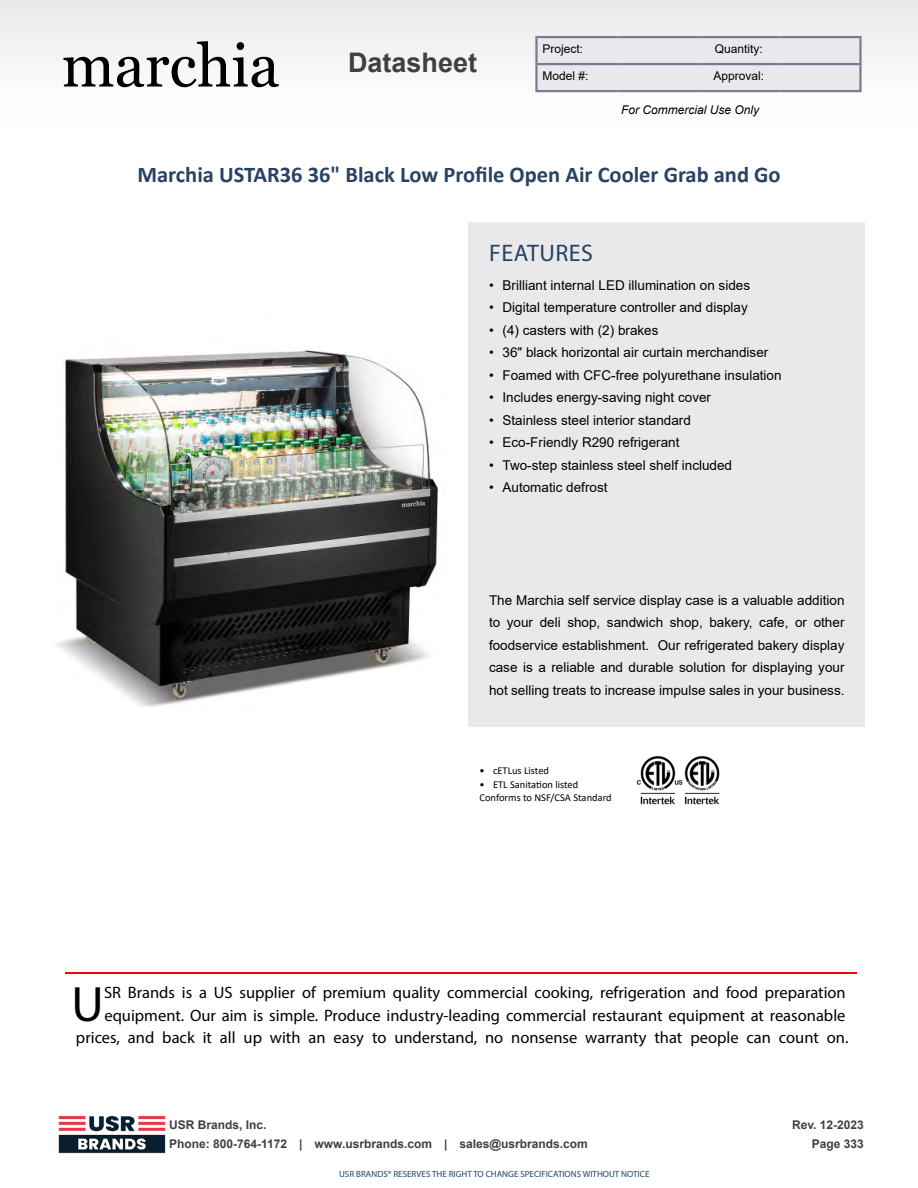
<style>
.page{position:relative;width:918px;height:1188px;background:#fff}
.page>*{position:absolute;margin:0;border:0;box-sizing:border-box;transform-origin:0 0}
.t1{font:60px "Georgia";color:#000}
.t2{font:49.95px "Myriad Pro";color:#000}
.t3{font:700 27px "Arial";color:#404042}
.t4{font:24px "Myriad Pro";letter-spacing:.02em;color:#274262}
.t5{font:700 22.5px "Calibri";color:#274262}
.t6{font:16.5px/22.5px "Myriad Pro";color:#000;text-align:right}
.t7{font:13.5px/22.5px "Arial";color:#000;text-align:justify}
.t8{font:700 12px/19.5px "Arial";color:#404042}
.t9{font:12px "Arial";color:#000}
.t10{font:italic 12px "Arial";color:#000}
.t11{font:10.5px/13.5px "Calibri";color:#000}
.t12{font:9px "Myriad Pro";color:#274262}
</style>
<div class="page">
<hr style="left:65px;top:972px;width:792px;height:2px;background:#f00">
<img style="left:58px;top:1115px;width:108px;height:39px">
<img style="left:636px;top:756px;width:84px;height:49px">
<div style="left:469px;top:222px;width:396px;height:505px;background:#e9e9ec"></div>
<img style="left:56px;top:350px;width:382px;height:357px">
<div style="left:0;top:0;width:918px;height:127px;background:#f5f6f6"></div>
<div style="left:538px;top:38px;width:321px;height:52px;background:#e9e9ec"></div>
<hr style="left:535px;top:36px;width:82px;height:2px;background:#777d95">
<hr style="left:535px;top:38px;width:3px;height:25px;background:#777d95">
<hr style="left:617px;top:36px;width:81px;height:2px;background:#777d95">
<hr style="left:698px;top:36px;width:81px;height:2px;background:#777d95">
<hr style="left:779px;top:36px;width:83px;height:2px;background:#777d95">
<hr style="left:859px;top:38px;width:3px;height:25px;background:#777d95">
<hr style="left:535px;top:63px;width:82px;height:2px;background:#777d95">
<hr style="left:535px;top:65px;width:3px;height:25px;background:#777d95">
<hr style="left:617px;top:63px;width:81px;height:2px;background:#777d95">
<hr style="left:698px;top:63px;width:81px;height:2px;background:#777d95">
<hr style="left:779px;top:63px;width:83px;height:2px;background:#777d95">
<hr style="left:859px;top:65px;width:3px;height:25px;background:#777d95">
<hr style="left:535px;top:90px;width:82px;height:2px;background:#777d95">
<hr style="left:617px;top:90px;width:81px;height:2px;background:#777d95">
<hr style="left:698px;top:90px;width:81px;height:2px;background:#777d95">
<hr style="left:779px;top:90px;width:83px;height:2px;background:#777d95">
<h1 class="t1" style="left:62px;top:22px;width:219px">marchia</h1>
<h3 class="t3" style="left:348px;top:44px;width:131px">Datasheet</h3>
<p class="t9" style="left:542px;top:41px;width:42px">Project:</p>
<p class="t9" style="left:715px;top:41px;width:50px">Quantity:</p>
<p class="t9" style="left:542px;top:68px;width:48px">Model #:</p>
<p class="t9" style="left:714px;top:68px;width:52px">Approval:</p>
<p class="t10" style="left:621px;top:102px;width:140px">For Commercial Use Only</p>
<h3 class="t5" style="left:137px;top:158px;width:645px">Marchia USTAR36 36" Black Low Profile Open Air Cooler Grab and Go</h3>
<h3 class="t4" style="left:489px;top:238px;width:105px">FEATURES</h3>
<p class="t7" style="left:489px;top:274px;width:263px">• Brilliant internal LED illumination on sides</p>
<p class="t7" style="left:489px;top:296px;width:260px">• Digital temperature controller and display</p>
<p class="t7" style="left:489px;top:319px;width:171px">• (4) casters with (2) brakes</p>
<p class="t7" style="left:489px;top:341px;width:281px">• 36" black horizontal air curtain merchandiser</p>
<p class="t7" style="left:489px;top:364px;width:294px">• Foamed with CFC-free polyurethane insulation</p>
<p class="t7" style="left:489px;top:386px;width:224px">• Includes energy-saving night cover</p>
<p class="t7" style="left:489px;top:409px;width:203px">• Stainless steel interior standard</p>
<p class="t7" style="left:489px;top:431px;width:192px">• Eco-Friendly R290 refrigerant</p>
<p class="t7" style="left:489px;top:454px;width:245px">• Two-step stainless steel shelf included</p>
<p class="t7" style="left:489px;top:476px;width:120px">• Automatic defrost</p>
<p class="t7" style="left:489px;top:589px;width:357px">The Marchia self service display case is a valuable addition to your deli shop, sandwich shop, bakery, cafe, or other foodservice establishment. Our refrigerated bakery display case is a reliable and durable solution for displaying your hot selling treats to increase impulse sales in your business.</p>
<p class="t11" style="left:480px;top:764px;width:71px">• cETLus Listed</p>
<p class="t11" style="left:480px;top:777px;width:134px">• ETL Sanitation listed<br>Conforms to NSF/CSA Standard</p>
<p class="t6" style="left:76px;top:981px;width:774px">SR Brands is a US supplier of premium quality commercial cooking, refrigeration and food preparation equipment. Our aim is simple. Produce industry-leading commercial restaurant equipment at reasonable prices, and back it all up with an easy to understand, no nonsense warranty that people can count on.</p>
<h2 class="t2" style="left:72px;top:973px;width:34px">U</h2>
<p class="t8" style="left:169px;top:1115px;width:420px">USR Brands, Inc.<br>Phone: 800-764-1172 | www.usrbrands.com | sales@usrbrands.com</p>
<p class="t8" style="left:792px;top:1115px;width:73px;text-align:right">Rev. 12-2023<br>Page 333</p>
<p class="t12" style="left:339px;top:1169px;width:312px">USR BRANDS® RESERVES THE RIGHT TO CHANGE SPECIFICATIONS WITHOUT NOTICE</p>
</div>
